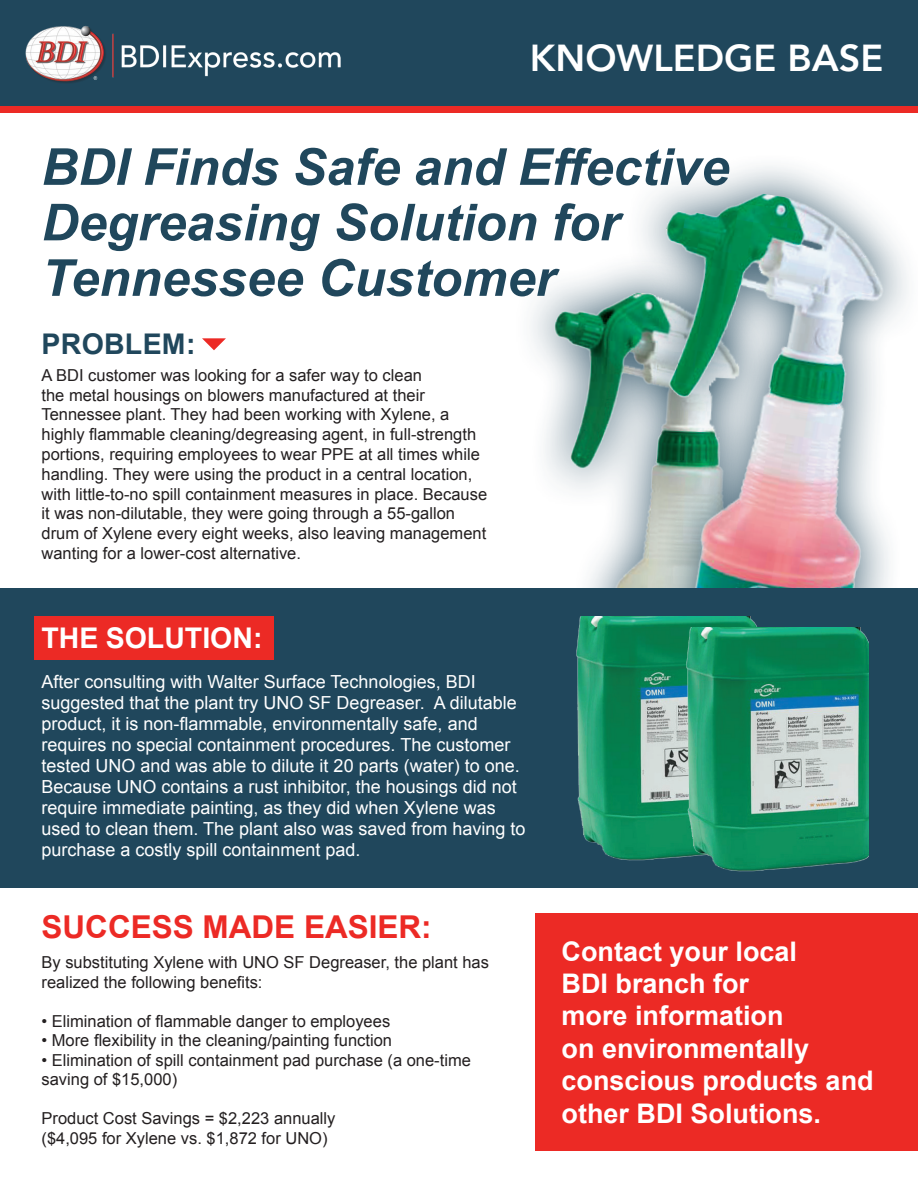
<style>
.page{position:relative;width:918px;height:1188px;background:#fff}
.page>*{position:absolute;margin:0;border:0;box-sizing:border-box;transform-origin:0 0}
.t1{font:italic 700 51px/55.5px "Arial";color:#20475c}
.t2{font:800 37.5px "Avenir";color:#fff}
.t3{font:700 31.5px "Arial";color:#ec2a25}
.t4{font:700 28.5px "Arial";color:#fff}
.t5{font:700 28.5px "Arial";letter-spacing:.01em;color:#20475c}
.t6{font:700 27px/32.4px "Arial";color:#fff}
.t7{font:18px/21px "Arial";color:#fff}
.t8{font:16.5px/19.8px "Arial";color:#231f20}
</style>
<div class="page">
<img style="left:531px;top:289px;width:38px;height:198px">
<div style="left:609px;top:151px;width:309px;height:727px;background:#20475c;opacity:.9"></div>
<img style="left:569px;top:180px;width:349px;height:408px">
<div style="left:0;top:588px;width:918px;height:300px;background:#20475c"></div>
<div style="left:34px;top:616px;width:240px;height:43px;background:#ec2a25"></div>
<div style="left:0;top:0;width:918px;height:110px;background:#20475c"></div>
<img style="left:26px;top:26px;width:315px;height:57px">
<div style="left:536px;top:913px;width:382px;height:238px;background:#ec2a25"></div>
<div style="left:0;top:107px;width:918px;height:6px;background:#ec2a25"></div>
<svg style="left:202px;top:338px;width:24px;height:12px"></svg>
<img style="left:576px;top:616px;width:183px;height:245px">
<img style="left:685px;top:628px;width:184px;height:244px">
<p class="t2" style="left:530px;top:29px;width:355px">KNOWLEDGE BASE</p>
<p class="t1" style="left:42px;top:141px;width:689px">BDI Finds Safe and Effective<br>Degreasing Solution for<br>Tennessee Customer</p>
<p class="t5" style="left:42px;top:325px;width:155px">PROBLEM:</p>
<p class="t8" style="left:42px;top:365px;width:447px">A BDI customer was looking for a safer way to clean<br>the metal housings on blowers manufactured at their Tennessee plant. They had been working with Xylene, a highly flammable cleaning/degreasing agent, in full-strength portions, requiring employees to wear PPE at all times while handling. They were using the product in a central location, with little-to-no spill containment measures in place. Because it was non-dilutable, they were going through a 55-gallon drum of Xylene every eight weeks, also leaving management wanting for a lower-cost alternative.</p>
<p class="t4" style="left:42px;top:619px;width:223px">THE SOLUTION:</p>
<p class="t7" style="left:42px;top:671px;width:485px">After consulting with Walter Surface Technologies, BDI suggested that the plant try UNO SF Degreaser. A dilutable product, it is non-flammable, environmentally safe, and requires no special containment procedures. The customer tested UNO and was able to dilute it 20 parts (water) to one.<br>Because UNO contains a rust inhibitor, the housings did not require immediate painting, as they did when Xylene was used to clean them. The plant also was saved from having to purchase a costly spill containment pad.</p>
<p class="t3" style="left:42px;top:906px;width:392px">SUCCESS MADE EASIER:</p>
<p class="t8" style="left:42px;top:953px;width:449px">By substituting Xylene with UNO SF Degreaser, the plant has realized the following benefits:</p>
<p class="t8" style="left:42px;top:1011px;width:350px">• Elimination of flammable danger to employees</p>
<p class="t8" style="left:42px;top:1031px;width:352px">• More flexibility in the cleaning/painting function</p>
<p class="t8" style="left:42px;top:1051px;width:431px">• Elimination of spill containment pad purchase (a one-time saving of $15,000)</p>
<p class="t8" style="left:42px;top:1109px;width:295px">Product Cost Savings = $2,223 annually ($4,095 for Xylene vs. $1,872 for UNO)</p>
<p class="t6" style="left:562px;top:936px;width:314px">Contact your local<br>BDI branch for<br>more information<br>on environmentally conscious products and other BDI Solutions.</p>
</div>
